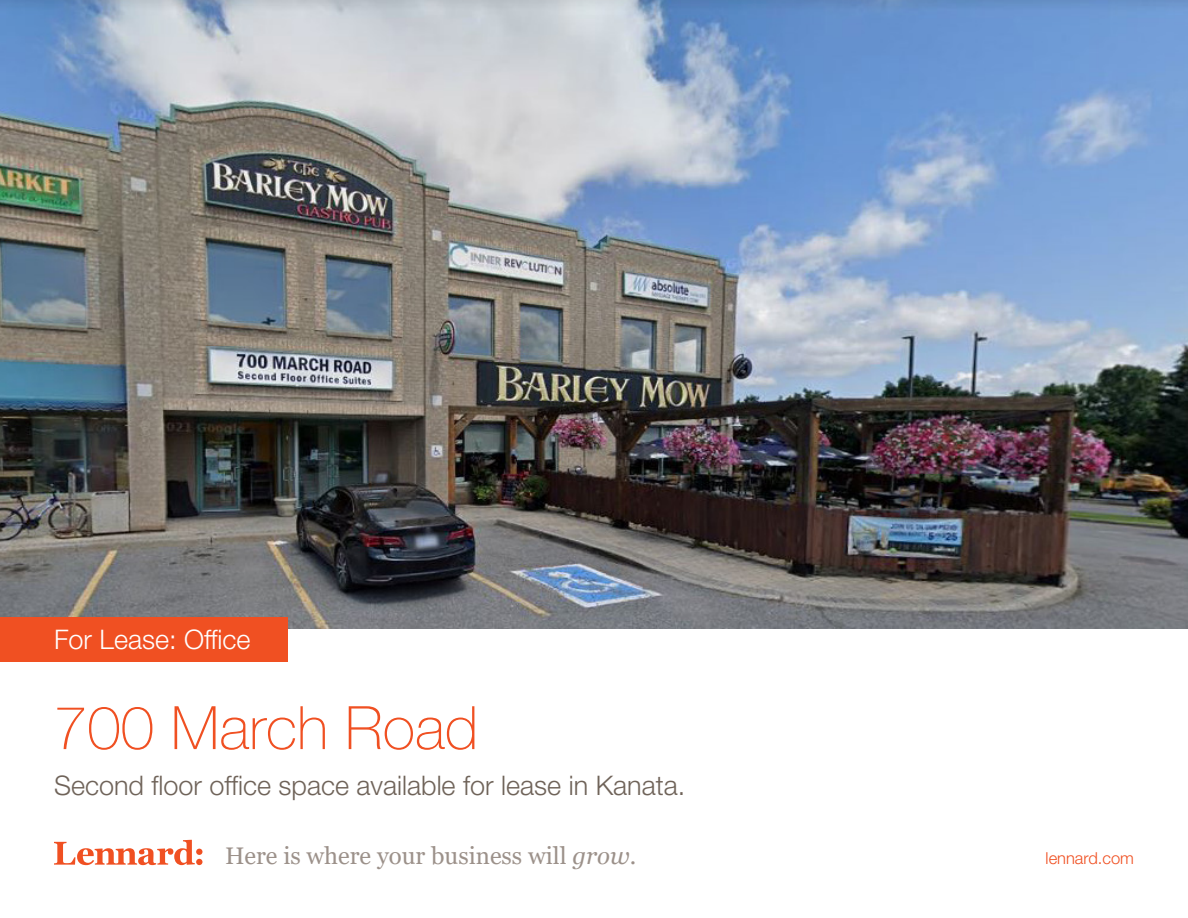
<style>
.page{position:relative;width:1188px;height:918px;background:#fff}
.page>*{position:absolute;margin:0;border:0;box-sizing:border-box;transform-origin:0 0}
.Heading_1{font:100 60px "Helvetica Neue LT Std";color:#f05022}
.Subheading_1{font:300 27px "Helvetica Neue LT Std";color:#6f6359}
.Subheading_1-2{font:300 27px "Helvetica Neue LT Std";color:#fff}
.Serif_Feature_Text{font:24px "Georgia";color:#9c918a}
.t1{font:300 16.5px "Helvetica Neue LT Std";color:#f05022}
.s1{font-style:italic}
</style>
<div class="page">
<svg style="left:54px;top:840px;width:148px;height:25px"></svg>
<img style="left:0;top:0;width:1188px;height:628px">
<div style="left:0;top:617px;width:287px;height:44px;background:#f05022"></div>
<p class="Subheading_1-2" style="left:54px;top:623px;width:198px">For Lease: Office</p>
<p class="Heading_1" style="left:54px;top:693px;width:426px">700 March Road</p>
<p class="Subheading_1" style="left:54px;top:769px;width:633px">Second floor office space available for lease in Kanata.</p>
<p class="Serif_Feature_Text" style="left:225px;top:842px;width:413px">Here is where your business will <span class="s1">grow</span>.</p>
<p class="t1" style="left:1046px;top:848px;width:90px">lennard.com</p>
</div>
